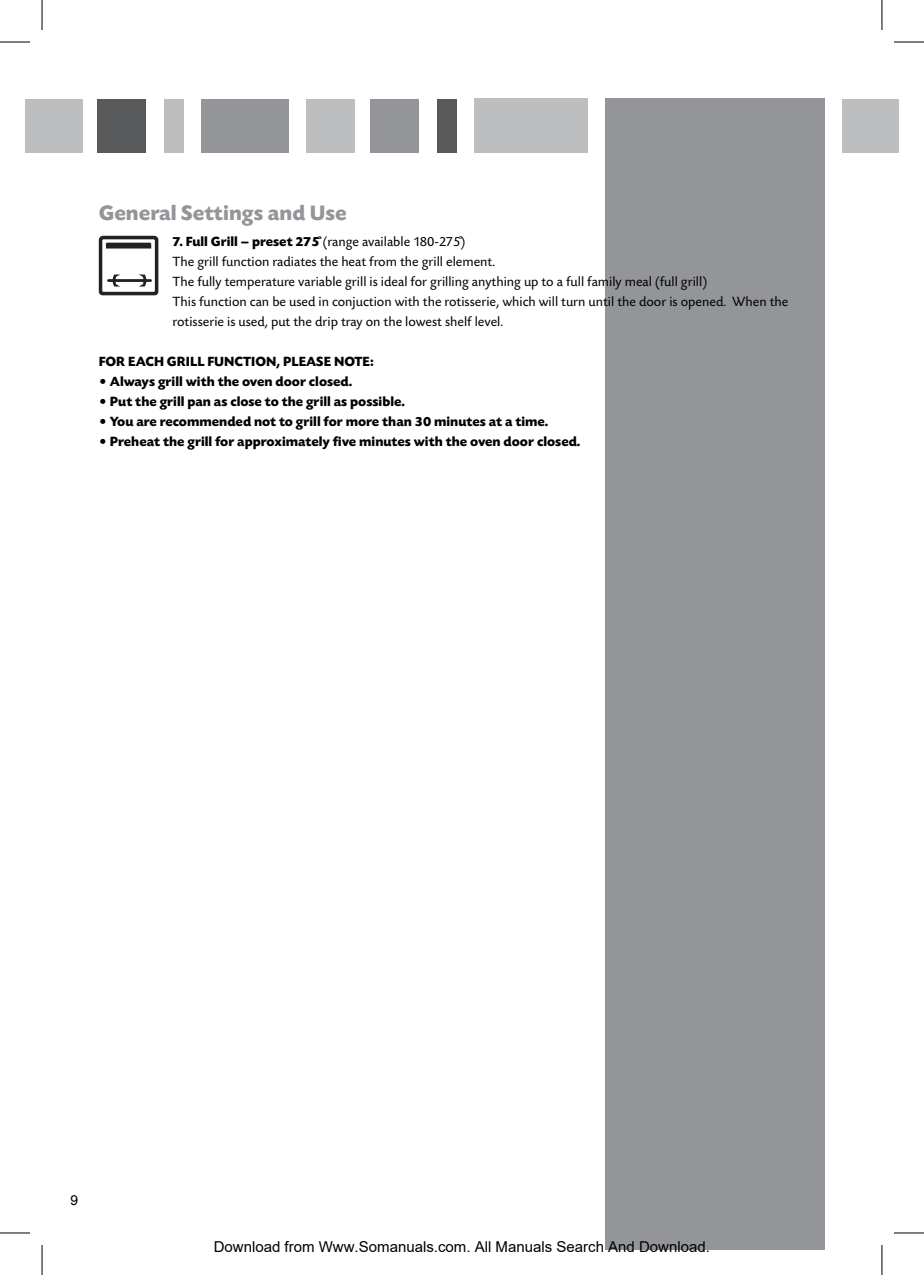
<style>
.page{position:relative;width:924px;height:1275px;background:#fff}
.page>*{position:absolute;margin:0;border:0;box-sizing:border-box;transform-origin:0 0}
.t1{font:700 22px "Today SB";color:#939598}
.t2{font:15px "Arial";color:#000}
.t3{font:14px/20px "Today SB";color:#000}
.t4{font:700 14px "Today SB";color:#000}
.t5{font:14px "Helvetica";color:#000}
.s1{font-weight:700}
</style>
<div class="page">
<div style="left:842px;top:99px;width:56px;height:53px;background:#bcbec0"></div>
<div style="left:605px;top:99px;width:219px;height:1151px;background:#939598"></div>
<div style="left:436px;top:99px;width:20px;height:53px;background:#58595b"></div>
<div style="left:370px;top:99px;width:48px;height:53px;background:#939598"></div>
<div style="left:306px;top:99px;width:48px;height:53px;background:#bcbec0"></div>
<div style="left:201px;top:99px;width:88px;height:53px;background:#939598"></div>
<div style="left:164px;top:99px;width:19px;height:53px;background:#bcbec0"></div>
<div style="left:98px;top:99px;width:48px;height:53px;background:#58595b"></div>
<div style="left:25px;top:99px;width:57px;height:53px;background:#bcbec0"></div>
<div style="left:474px;top:99px;width:113px;height:54px;background:#bcbec0"></div>
<svg style="left:99px;top:236px;width:59px;height:59px"></svg>
<hr style="left:0;top:42px;width:30px;height:1px;background:#000">
<hr style="left:893px;top:42px;width:30px;height:1px;background:#000">
<hr style="left:0;top:1232px;width:30px;height:1px;background:#000">
<hr style="left:893px;top:1232px;width:30px;height:1px;background:#000">
<hr style="left:42px;top:0;width:1px;height:30px;background:#000">
<hr style="left:42px;top:1245px;width:1px;height:30px;background:#000">
<hr style="left:881px;top:0;width:1px;height:30px;background:#000">
<hr style="left:881px;top:1245px;width:1px;height:30px;background:#000">
<h1 class="t1" style="left:99px;top:201px;width:249px">General Settings and Use</h1>
<p class="t3" style="left:172px;top:232px;width:617px"><span class="s1">7. Full Grill – preset 275˚</span>(range available 180-275˚)<br>The grill function radiates the heat from the grill element.<br>The fully temperature variable grill is ideal for grilling anything up to a full family meal (full grill)<br>This function can be used in conjuction with the rotisserie, which will turn until the door is opened. When the rotisserie is used, put the drip tray on the lowest shelf level.</p>
<p class="t4" style="left:99px;top:354px;width:276px">FOR EACH GRILL FUNCTION, PLEASE NOTE:</p>
<p class="t4" style="left:99px;top:374px;width:255px">• Always grill with the oven door closed.</p>
<p class="t4" style="left:99px;top:394px;width:307px">• Put the grill pan as close to the grill as possible.</p>
<p class="t4" style="left:99px;top:414px;width:451px">• You are recommended not to grill for more than 30 minutes at a time.</p>
<p class="t4" style="left:99px;top:434px;width:483px">• Preheat the grill for approximately five minutes with the oven door closed.</p>
<p class="t5" style="left:70px;top:1187px;width:9px">9</p>
<p class="t2" style="left:214px;top:1238px;width:497px">Download from Www.Somanuals.com. All Manuals Search And Download.</p>
</div>
